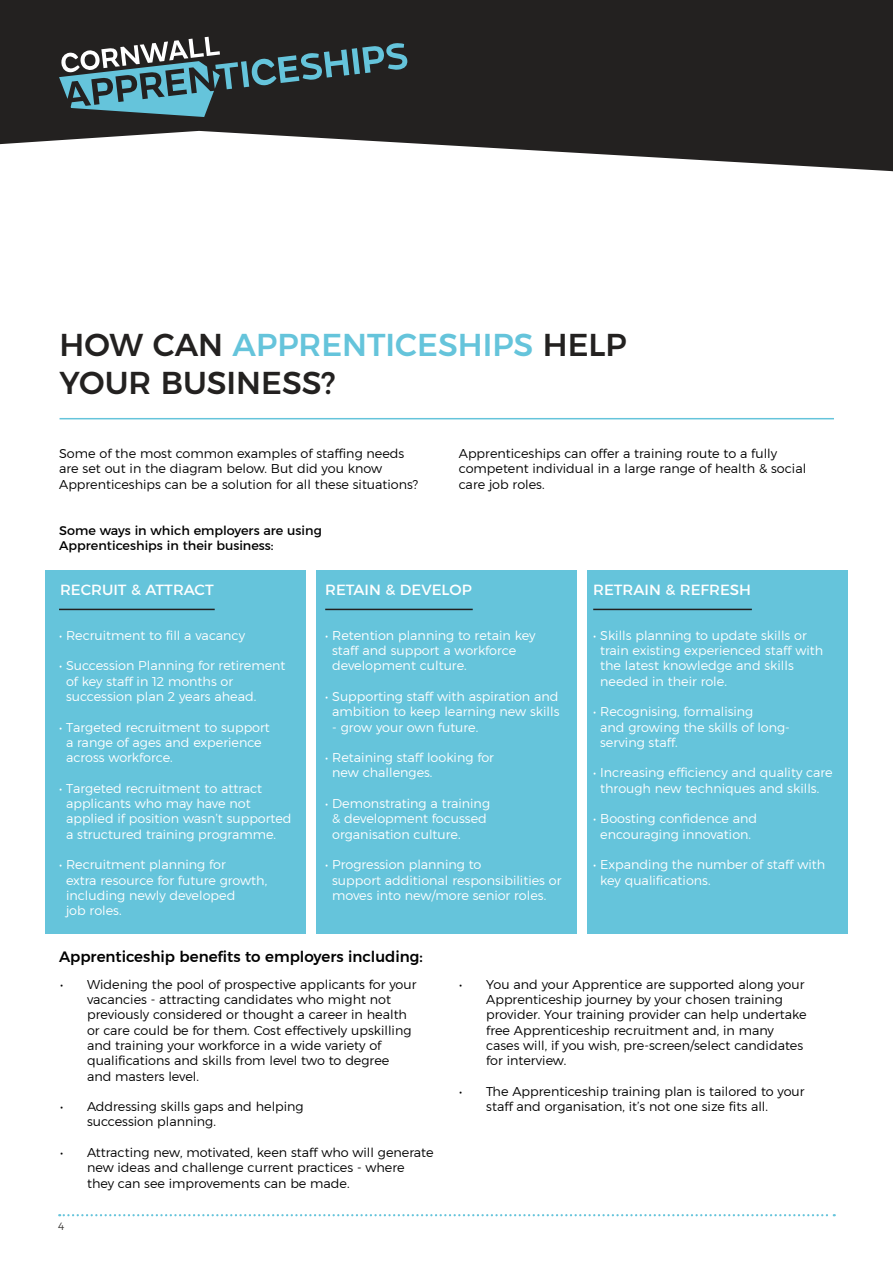
<style>
.page{position:relative;width:893px;height:1263px;background:#fff}
.page>*{position:absolute;margin:0;border:0;box-sizing:border-box;transform-origin:0 0}
.t1{font:500 31.5px/37.8px "Montserrat";color:#232120}
.t2{font:15px "Montserrat";color:#fff}
.t3{font:500 15px "Montserrat";color:#000}
.t4{font:300 12.75px/15.3px "Montserrat";color:#fff}
.t5{font:300 12.75px/15.3px "Montserrat";color:#000}
.t6{font:12.75px/15.3px "Montserrat";color:#000}
.t7{font:300 10.5px "Montserrat";color:#383634}
.s1{color:#65c4db}
</style>
<div class="page">
<svg style="left:0;top:0;width:892px;height:171px;fill:#232120"></svg>
<svg style="left:892px;top:0;width:1px;height:172px"></svg>
<svg style="left:59px;top:37px;width:349px;height:80px"></svg>
<svg style="left:59px;top:1214px;width:776px;height:2px"></svg>
<div style="left:45px;top:570px;width:261px;height:363px;background:#65c4db"></div>
<div style="left:316px;top:570px;width:261px;height:363px;background:#65c4db"></div>
<div style="left:587px;top:570px;width:261px;height:363px;background:#65c4db"></div>
<hr style="left:59px;top:609px;width:156px;height:1px;background:#232120">
<hr style="left:325px;top:609px;width:148px;height:1px;background:#232120">
<hr style="left:593px;top:609px;width:159px;height:1px;background:#232120">
<hr style="left:60px;top:418px;width:774px;height:1px;background:#65c4db">
<h1 class="t1" style="left:60px;top:326px;width:569px">HOW CAN <span class="s1">APPRENTICESHIPS</span> HELP<br>YOUR BUSINESS?</h1>
<p class="t5" style="left:59px;top:446px;width:361px">Some of the most common examples of staffing needs are set out in the diagram below. But did you know<br>Apprenticeships can be a solution for all these situations?</p>
<p class="t6" style="left:59px;top:523px;width:264px">Some ways in which employers are using<br>Apprenticeships in their business:</p>
<p class="t2" style="left:60px;top:578px;width:155px">RECRUIT &amp; ATTRACT</p>
<p class="t2" style="left:325px;top:578px;width:148px">RETAIN &amp; DEVELOP</p>
<p class="t2" style="left:593px;top:578px;width:159px">RETRAIN &amp; REFRESH</p>
<p class="t4" style="left:59px;top:627px;width:187px">• Recruitment to fill a vacancy</p>
<p class="t4" style="left:66px;top:658px;width:221px;text-indent:-7px">• Succession Planning for retirement of key staff in 12 months or succession plan 2 years ahead.</p>
<p class="t4" style="left:66px;top:719px;width:205px;text-indent:-7px">• Targeted recruitment to support a range of ages and experience across workforce.</p>
<p class="t4" style="left:66px;top:780px;width:227px;text-indent:-7px">• Targeted recruitment to attract applicants who may have not applied if position wasn’t supported a structured training programme.</p>
<p class="t4" style="left:66px;top:857px;width:203px;text-indent:-7px">• Recruitment planning for<br>extra resource for future growth, including newly developed<br>job roles.</p>
<p class="t5" style="left:459px;top:446px;width:349px">Apprenticeships can offer a training route to a fully competent individual in a large range of health &amp; social care job roles.</p>
<p class="t4" style="left:332px;top:627px;width:205px;text-indent:-7px">• Retention planning to retain key staff and support a workforce development culture.</p>
<p class="t4" style="left:325px;top:689px;width:236px;text-align:center">• Supporting staff with aspiration and ambition to keep learning new skills</p>
<p class="t4" style="left:332px;top:719px;width:148px">- grow your own future.</p>
<p class="t4" style="left:332px;top:750px;width:163px;text-indent:-7px">• Retaining staff looking for new challenges.</p>
<p class="t4" style="left:332px;top:796px;width:159px;text-indent:-7px">• Demonstrating a training &amp; development focussed organisation culture.</p>
<p class="t4" style="left:332px;top:857px;width:231px;text-indent:-7px">• Progression planning to<br>support additional responsibilities or moves into new/more senior roles.</p>
<p class="t4" style="left:600px;top:627px;width:224px;text-indent:-7px">• Skills planning to update skills or train existing experienced staff with the latest knowledge and skills needed in their role.</p>
<p class="t4" style="left:600px;top:704px;width:191px;text-indent:-7px">• Recognising, formalising<br>and growing the skills of long&shy;serving staff.</p>
<p class="t4" style="left:593px;top:765px;width:241px;text-align:center">• Increasing efficiency and quality care through new techniques and skills.</p>
<p class="t4" style="left:593px;top:811px;width:165px;text-align:center">• Boosting confidence and encouraging innovation.</p>
<p class="t4" style="left:600px;top:857px;width:227px;text-indent:-7px">• Expanding the number of staff with key qualifications.</p>
<p class="t3" style="left:59px;top:945px;width:365px">Apprenticeship benefits to employers including:</p>
<p class="t5" style="left:87px;top:976px;width:331px;text-indent:-27px">• Widening the pool of prospective applicants for your vacancies - attracting candidates who might not previously considered or thought a career in health or care could be for them. Cost effectively upskilling and training your workforce in a wide variety of qualifications and skills from level two to degree and masters level.</p>
<p class="t5" style="left:87px;top:1099px;width:218px;text-indent:-27px">• Addressing skills gaps and helping succession planning.</p>
<p class="t5" style="left:87px;top:1145px;width:348px;text-indent:-27px">• Attracting new, motivated, keen staff who will generate new ideas and challenge current practices - where they can see improvements can be made.</p>
<p class="t7" style="left:58px;top:1219px;width:8px">4</p>
<p class="t5" style="left:486px;top:976px;width:322px;text-indent:-27px">• You and your Apprentice are supported along your Apprenticeship journey by your chosen training provider. Your training provider can help undertake free Apprenticeship recruitment and, in many cases will, if you wish, pre-screen/select candidates for interview.</p>
<p class="t5" style="left:486px;top:1083px;width:320px;text-indent:-27px">• The Apprenticeship training plan is tailored to your staff and organisation, it’s not one size fits all.</p>
</div>
